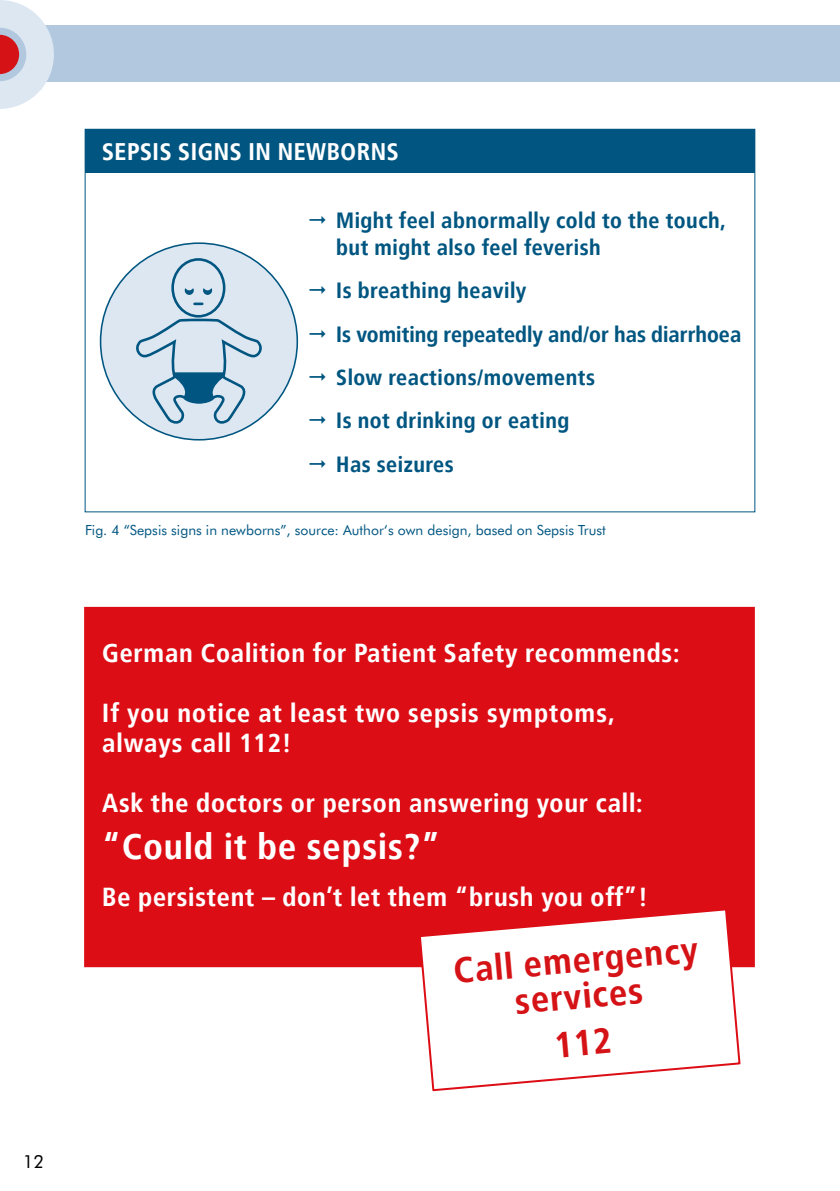
<style>
.page{position:relative;width:840px;height:1191px;background:#fff}
.page>*{position:absolute;margin:0;border:0;box-sizing:border-box;transform-origin:0 0}
.t1{font:700 36px/36px "Transit Offc";color:#d51317;text-align:center}
.t2{font:700 36px "Transit Offc";letter-spacing:.01em;color:#fff}
.t3{font:700 26px/30px "Transit Offc";letter-spacing:.01em;color:#fff}
.t4{font:700 24px "Transit Offc";color:#fff}
.t5{font:700 22px/43.4px "Transit Offc";color:#005681}
.t6{font:18px "Futura BT";color:#000}
.t7{font:14px "Futura BT";color:#005681}
</style>
<div class="page">
<div style="left:0;top:26px;width:839px;height:56px;background:#b1c8df"></div>
<svg style="left:0;top:0;width:68px;height:109px"></svg>
<div style="left:84px;top:607px;width:670px;height:360px;background:#dc0d15"></div>
<svg style="left:417px;top:910px;width:324px;height:182px"></svg>
<div style="left:100px;top:243px;width:197px;height:197px;background:#dde7f2;border-radius:50%"></div>
<div style="left:171px;top:258px;width:54px;height:59px;border:3px solid #005681;border-radius:50%"></div>
<svg style="left:104px;top:288px;width:187px;height:139px"></svg>
<div style="left:85px;top:129px;width:669px;height:44px;background:#005681"></div>
<svg style="left:555px;top:1027px;width:55px;height:30px"></svg>
<p class="t4" style="left:102px;top:137px;width:298px">SEPSIS SIGNS IN NEWBORNS</p>
<p class="t5" style="left:336px;top:207px;width:391px;line-height:26.4px">Might feel abnormally cold to the touch, but might also feel feverish</p>
<p class="t5" style="left:336px;top:268px;width:407px">Is breathing heavily<br>Is vomiting repeatedly and/or has diarrhoea<br>Slow reactions/movements<br>Is not drinking or eating<br>Has seizures</p>
<p class="t7" style="left:85px;top:521px;width:522px">Fig. 4 “Sepsis signs in newborns”, source: Author‘s own design, based on Sepsis Trust</p>
<p class="t3" style="left:102px;top:637px;width:579px">German Coalition for Patient Safety recommends:</p>
<p class="t3" style="left:102px;top:697px;width:514px">If you notice at least two sepsis symptoms, always call 112!</p>
<p class="t3" style="left:102px;top:787px;width:542px">Ask the doctors or person answering your call:</p>
<h1 class="t2" style="left:102px;top:823px;width:340px">“Could it be sepsis?”</h1>
<p class="t3" style="left:102px;top:881px;width:547px">Be persistent – don’t let them “brush you off”!</p>
<h1 class="t1" style="left:452px;top:952px;width:247px;rotate:-5deg">Call emergency services</h1>
<p class="t6" style="left:23px;top:1150px;width:23px">12</p>
</div>
